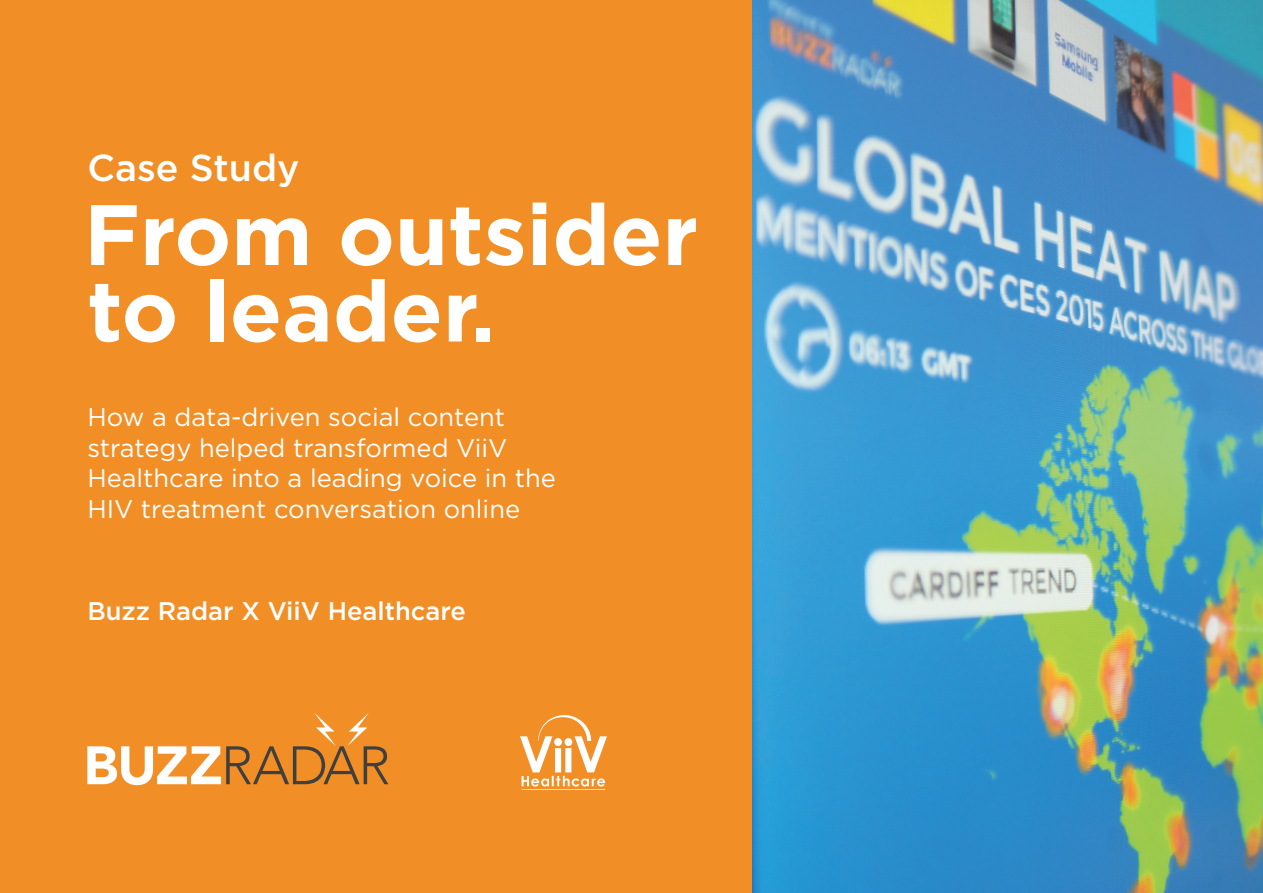
<style>
.page{position:relative;width:1263px;height:893px;background:#f18e25}
.page>*{position:absolute;margin:0;border:0;box-sizing:border-box;transform-origin:0 0}
.t1{font:700 85.5px/76.5px "Gotham";color:#fff}
.t2{font:500 37.5px "Gotham";color:#fff}
.t3{font:25.5px/30.6px "Gotham";color:#fff}
.t4{font:500 25.5px "Gotham";color:#fff}
</style>
<div class="page">
<img style="left:752px;top:0;width:511px;height:893px">
<svg style="left:87px;top:713px;width:301px;height:72px"></svg>
<img style="left:520px;top:715px;width:86px;height:72px">
<h2 class="t2" style="left:87px;top:144px;width:214px">Case Study</h2>
<h1 class="t1" style="left:84px;top:196px;width:616px">From outsider to leader.</h1>
<p class="t3" style="left:87px;top:401px;width:470px">How a data-driven social content strategy helped transformed ViiV Healthcare into a leading voice in the HIV treatment conversation online</p>
<p class="t4" style="left:87px;top:594px;width:380px">Buzz Radar X ViiV Healthcare</p>
</div>
